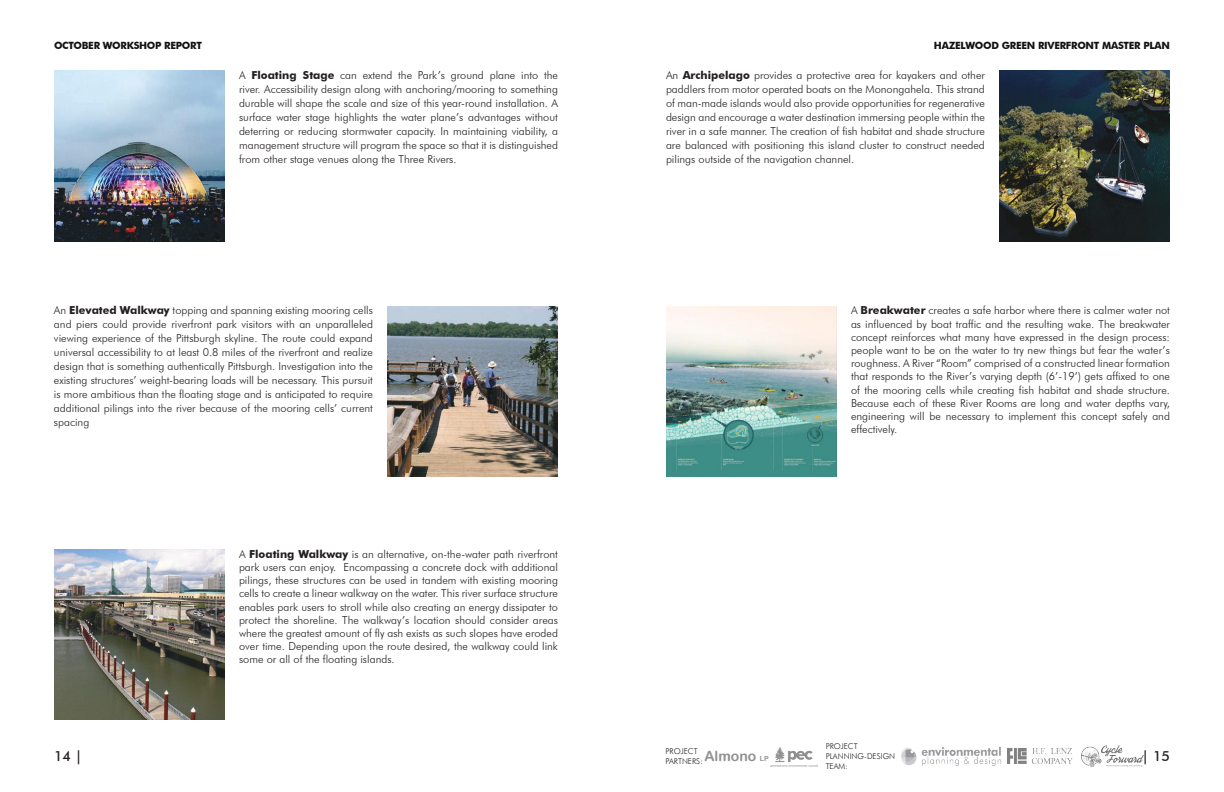
<style>
.page{position:relative;width:1224px;height:792px;background:#fff}
.page>*{position:absolute;margin:0;border:0;box-sizing:border-box;transform-origin:0 0}
.t1{font:500 14px "Futura BT";color:#241f1f}
.t2{font:300 11px/14px "Futura BT";color:#241f1f;text-align:justify}
.t3{font:700 10px "Futura BT";letter-spacing:-.025em;color:#111213}
.t4{font:300 8px/10px "Futura BT";color:#241f1f}
.s1{font-weight:700}
</style>
<div class="page">
<img style="left:770px;top:747px;width:47px;height:20px">
<img style="left:901px;top:747px;width:101px;height:19px">
<img style="left:1081px;top:745px;width:63px;height:22px">
<img style="left:1008px;top:749px;width:64px;height:15px">
<img style="left:666px;top:306px;width:171px;height:171px">
<img style="left:999px;top:71px;width:171px;height:170px">
<img style="left:54px;top:71px;width:171px;height:170px">
<img style="left:387px;top:306px;width:171px;height:171px">
<img style="left:54px;top:549px;width:171px;height:171px">
<p class="t3" style="left:54px;top:39px;width:149px">OCTOBER WORKSHOP REPORT</p>
<p class="t3" style="left:934px;top:39px;width:238px">HAZELWOOD GREEN RIVERFRONT MASTER PLAN</p>
<p class="t2" style="left:239px;top:68px;width:320px">A <span class="s1">Floating Stage</span> can extend the Park’s ground plane into the river. Accessibility design along with anchoring/mooring to something durable will shape the scale and size of this year-round installation. A surface water stage highlights the water plane’s advantages without deterring or reducing stormwater capacity. In maintaining viability, a management structure will program the space so that it is distinguished from other stage venues along the Three Rivers.</p>
<p class="t2" style="left:54px;top:303px;width:320px">An <span class="s1">Elevated Walkway</span> topping and spanning existing mooring cells and piers could provide riverfront park visitors with an unparalleled viewing experience of the Pittsburgh skyline. The route could expand universal accessibility to at least 0.8 miles of the riverfront and realize design that is something authentically Pittsburgh. Investigation into the existing structures’ weight-bearing loads will be necessary. This pursuit is more ambitious than the floating stage and is anticipated to require additional pilings into the river because of the mooring cells’ current spacing</p>
<p class="t2" style="left:239px;top:547px;width:320px;line-height:13.2px">A <span class="s1">Floating Walkway</span> is an alternative, on-the-water path riverfront park users can enjoy. Encompassing a concrete dock with additional pilings, these structures can be used in tandem with existing mooring cells to create a linear walkway on the water. This river surface structure enables park users to stroll while also creating an energy dissipater to protect the shoreline. The walkway’s location should consider areas where the greatest amount of fly ash exists as such slopes have eroded over time. Depending upon the route desired, the walkway could link some or all of the floating islands.</p>
<p class="t2" style="left:666px;top:68px;width:320px">An <span class="s1">Archipelago</span> provides a protective area for kayakers and other paddlers from motor operated boats on the Monongahela. This strand of man-made islands would also provide opportunities for regenerative design and encourage a water destination immersing people within the river in a safe manner. The creation of fish habitat and shade structure are balanced with positioning this island cluster to construct needed pilings outside of the navigation channel.</p>
<p class="t2" style="left:851px;top:304px;width:320px;line-height:13.2px">A <span class="s1">Breakwater</span> creates a safe harbor where there is calmer water not as influenced by boat traffic and the resulting wake. The breakwater concept reinforces what many have expressed in the design process: people want to be on the water to try new things but fear the water’s roughness. A River “Room” comprised of a constructed linear formation that responds to the River’s varying depth (6’-19’) gets affixed to one of the mooring cells while creating fish habitat and shade structure.<br>Because each of these River Rooms are long and water depths vary, engineering will be necessary to implement this concept safely and effectively.</p>
<p class="t4" style="left:666px;top:746px;width:105px">PROJECT<br>PARTNERS: <sup>Almono</sup> <sup>LP</sup></p>
<p class="t4" style="left:826px;top:741px;width:71px">PROJECT<br>PLANNING-DESIGN<br>TEAM:</p>
<p class="t1" style="left:54px;top:748px;width:30px">14 |</p>
<p class="t1" style="left:1142px;top:748px;width:30px">| 15</p>
</div>
